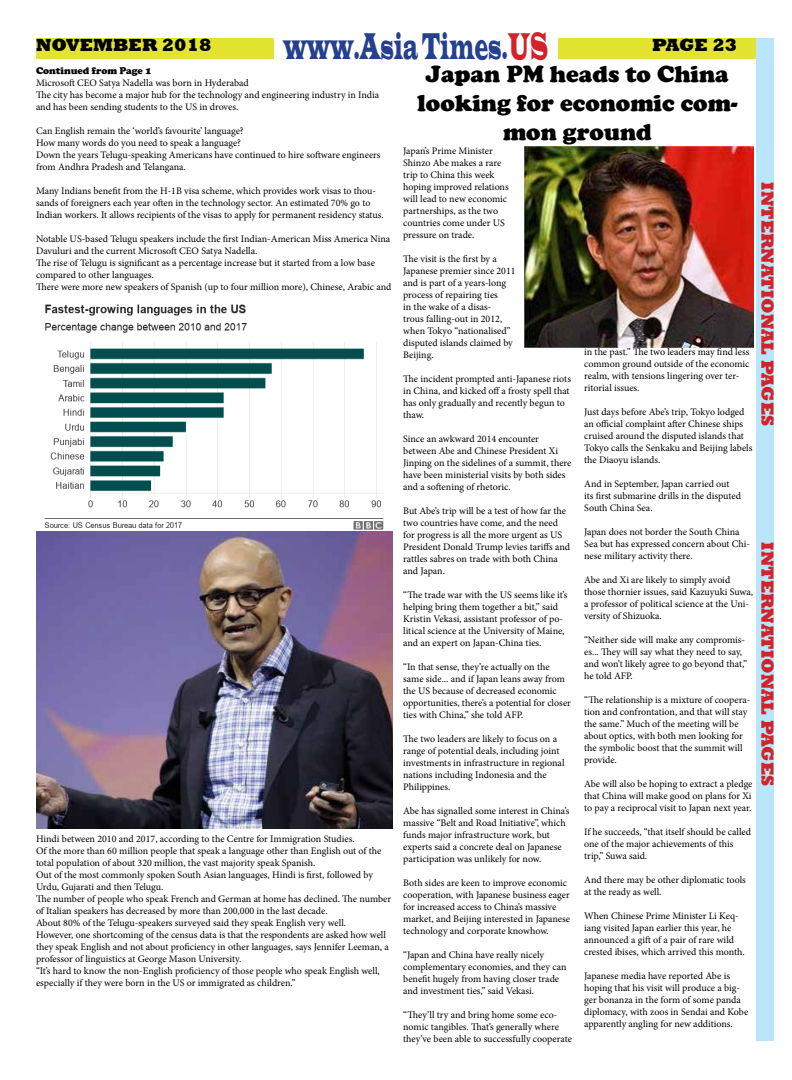
<style>
.page{position:relative;width:792px;height:1080px;background:#fff}
.page>*{position:absolute;margin:0;border:0;box-sizing:border-box;transform-origin:0 0}
.t1{font:38.3px "Latin Wide";color:#25408f;scale:.39 1}
.t2{font:900 24px/28.8px "Cooper";color:#000;text-align:center}
.t3{font:800 18px "Rockwell";color:#d2232a}
.t4{font:800 18px "Rockwell";color:#000}
.t5{font:10px/12px "Minion Pro";color:#000}
.t6{font:900 10px "Cooper";color:#000}
.s1{color:#d2232a}
</style>
<div class="page">
<div style="left:36px;top:39px;width:720px;height:20px;background:#e2e42f"></div>
<div style="left:274px;top:37px;width:284px;height:24px;background:#fff"></div>
<img style="left:36px;top:304px;width:357px;height:524px">
<img style="left:525px;top:147px;width:228px;height:201px">
<div style="left:756px;top:38px;width:18px;height:1003px;background:#b9e6fa"></div>
<h3 class="t4" style="left:36px;top:35px;width:177px">NOVEMBER 2018</h3>
<h1 class="t1" style="left:283px;top:22px;width:681px">www.Asia Times.<span class="s1">US</span></h1>
<h3 class="t4" style="left:652px;top:35px;width:86px">PAGE 23</h3>
<p class="t6" style="left:36px;top:64px;width:117px">Continued from Page 1</p>
<p class="t5" style="left:36px;top:76px;width:345px">Microsoft CEO Satya Nadella was born in Hyderabad<br>The city has become a major hub for the technology and engineering industry in India and has been sending students to the US in droves.</p>
<p class="t5" style="left:36px;top:124px;width:346px">Can English remain the ‘world’s favourite’ language?<br>How many words do you need to speak a language?<br>Down the years Telugu-speaking Americans have continued to hire software engineers from Andhra Pradesh and Telangana.</p>
<p class="t5" style="left:36px;top:184px;width:349px">Many Indians benefit from the H-1B visa scheme, which provides work visas to thou&shy;sands of foreigners each year often in the technology sector. An estimated 70% go to<br>Indian workers. It allows recipients of the visas to apply for permanent residency status.</p>
<p class="t5" style="left:36px;top:232px;width:357px">Notable US-based Telugu speakers include the first Indian-American Miss America Nina Davuluri and the current Microsoft CEO Satya Nadella.<br>The rise of Telugu is significant as a percentage increase but it started from a low base compared to other languages.<br>There were more new speakers of Spanish (up to four million more), Chinese, Arabic and</p>
<h2 class="t2" style="left:417px;top:60px;width:322px">Japan PM heads to China looking for economic com&shy;mon ground</h2>
<p class="t5" style="left:403px;top:145px;width:107px">Japan’s Prime Minister<br>Shinzo Abe makes a rare trip to China this week hoping improved relations will lead to new economic partnerships, as the two countries come under US pressure on trade.</p>
<p class="t5" style="left:403px;top:253px;width:114px">The visit is the first by a<br>Japanese premier since 2011 and is part of a years-long process of repairing ties<br>in the wake of a disas-<br>trous falling-out in 2012, when Tokyo “nationalised” disputed islands claimed by<br>Beijing.</p>
<p class="t5" style="left:403px;top:373px;width:169px">The incident prompted anti-Japanese riots in China, and kicked off a frosty spell that has only gradually and recently begun to thaw.</p>
<p class="t5" style="left:403px;top:433px;width:170px">Since an awkward 2014 encounter between Abe and Chinese President Xi Jinping on the sidelines of a summit, there have been ministerial visits by both sides and a softening of rhetoric.</p>
<p class="t5" style="left:403px;top:505px;width:168px">But Abe’s trip will be a test of how far the two countries have come, and the need for progress is all the more urgent as US President Donald Trump levies tariffs and rattles sabres on trade with both China and Japan.</p>
<p class="t5" style="left:403px;top:589px;width:166px">“The trade war with the US seems like it’s helping bring them together a bit,” said Kristin Vekasi, assistant professor of po&shy;litical science at the University of Maine, and an expert on Japan-China ties.</p>
<p class="t5" style="left:403px;top:661px;width:169px">“In that sense, they’re actually on the same side... and if Japan leans away from the US because of decreased economic opportunities, there’s a potential for closer ties with China,” she told AFP.</p>
<p class="t5" style="left:403px;top:733px;width:163px">The two leaders are likely to focus on a range of potential deals, including joint investments in infrastructure in regional nations including Indonesia and the Philippines.</p>
<p class="t5" style="left:403px;top:805px;width:168px">Abe has signalled some interest in China’s massive “Belt and Road Initiative”, which funds major infrastructure work, but experts said a concrete deal on Japanese participation was unlikely for now.</p>
<p class="t5" style="left:403px;top:877px;width:168px">Both sides are keen to improve economic cooperation, with Japanese business eager for increased access to China’s massive market, and Beijing interested in Japanese technology and corporate knowhow.</p>
<p class="t5" style="left:403px;top:949px;width:165px">“Japan and China have really nicely complementary economies, and they can benefit hugely from having closer trade and investment ties,” said Vekasi.</p>
<p class="t5" style="left:403px;top:1009px;width:170px">“They’ll try and bring home some eco&shy;nomic tangibles. That’s generally where they’ve been able to successfully cooperate</p>
<p class="t5" style="left:584px;top:346px;width:167px">in the past.” The two leaders may find less common ground outside of the economic realm, with tensions lingering over ter&shy;ritorial issues.</p>
<p class="t5" style="left:584px;top:406px;width:170px">Just days before Abe’s trip, Tokyo lodged an official complaint after Chinese ships cruised around the disputed islands that Tokyo calls the Senkaku and Beijing labels the Diaoyu islands.</p>
<p class="t5" style="left:584px;top:478px;width:158px">And in September, Japan carried out its first submarine drills in the disputed<br>South China Sea.</p>
<p class="t5" style="left:584px;top:526px;width:167px">Japan does not border the South China<br>Sea but has expressed concern about Chi&shy;nese military activity there.</p>
<p class="t5" style="left:584px;top:574px;width:170px">Abe and Xi are likely to simply avoid those thornier issues, said Kazuyuki Suwa, a professor of political science at the Uni&shy;versity of Shizuoka.</p>
<p class="t5" style="left:584px;top:634px;width:164px">“Neither side will make any compromis&shy;es... They will say what they need to say, and won’t likely agree to go beyond that,” he told AFP.</p>
<p class="t5" style="left:584px;top:694px;width:168px">“The relationship is a mixture of coopera&shy;tion and confrontation, and that will stay the same.” Much of the meeting will be about optics, with both men looking for the symbolic boost that the summit will provide.</p>
<p class="t5" style="left:584px;top:778px;width:170px;text-align:justify">Abe will also be hoping to extract a pledge that China will make good on plans for Xi to pay a reciprocal visit to Japan next year.</p>
<p class="t5" style="left:584px;top:826px;width:169px">If he succeeds, “that itself should be called one of the major achievements of this trip,” Suwa said.</p>
<p class="t5" style="left:584px;top:874px;width:163px">And there may be other diplomatic tools at the ready as well.</p>
<p class="t5" style="left:584px;top:910px;width:162px">When Chinese Prime Minister Li Keq&shy;iang visited Japan earlier this year, he announced a gift of a pair of rare wild crested ibises, which arrived this month.</p>
<p class="t5" style="left:584px;top:970px;width:166px">Japanese media have reported Abe is hoping that his visit will produce a big&shy;ger bonanza in the form of some panda diplomacy, with zoos in Sendai and Kobe apparently angling for new additions.</p>
<p class="t5" style="left:36px;top:832px;width:357px">Hindi between 2010 and 2017, according to the Centre for Immigration Studies.<br>Of the more than 60 million people that speak a language other than English out of the total population of about 320 million, the vast majority speak Spanish.<br>Out of the most commonly spoken South Asian languages, Hindi is first, followed by Urdu, Gujarati and then Telugu.<br>The number of people who speak French and German at home has declined. The number of Italian speakers has decreased by more than 200,000 in the last decade.<br>About 80% of the Telugu-speakers surveyed said they speak English very well.<br>However, one shortcoming of the census data is that the respondents are asked how well they speak English and not about proficiency in other languages, says Jennifer Leeman, a professor of linguistics at George Mason University.<br>“It’s hard to know the non-English proficiency of those people who speak English well, especially if they were born in the US or immigrated as children.”</p>
<h3 class="t3" style="left:778px;top:182px;width:245px;rotate:90deg">INTERNATIONAL PAGES</h3>
<h3 class="t3" style="left:778px;top:542px;width:245px;rotate:90deg">INTERNATIONAL PAGES</h3>
</div>
